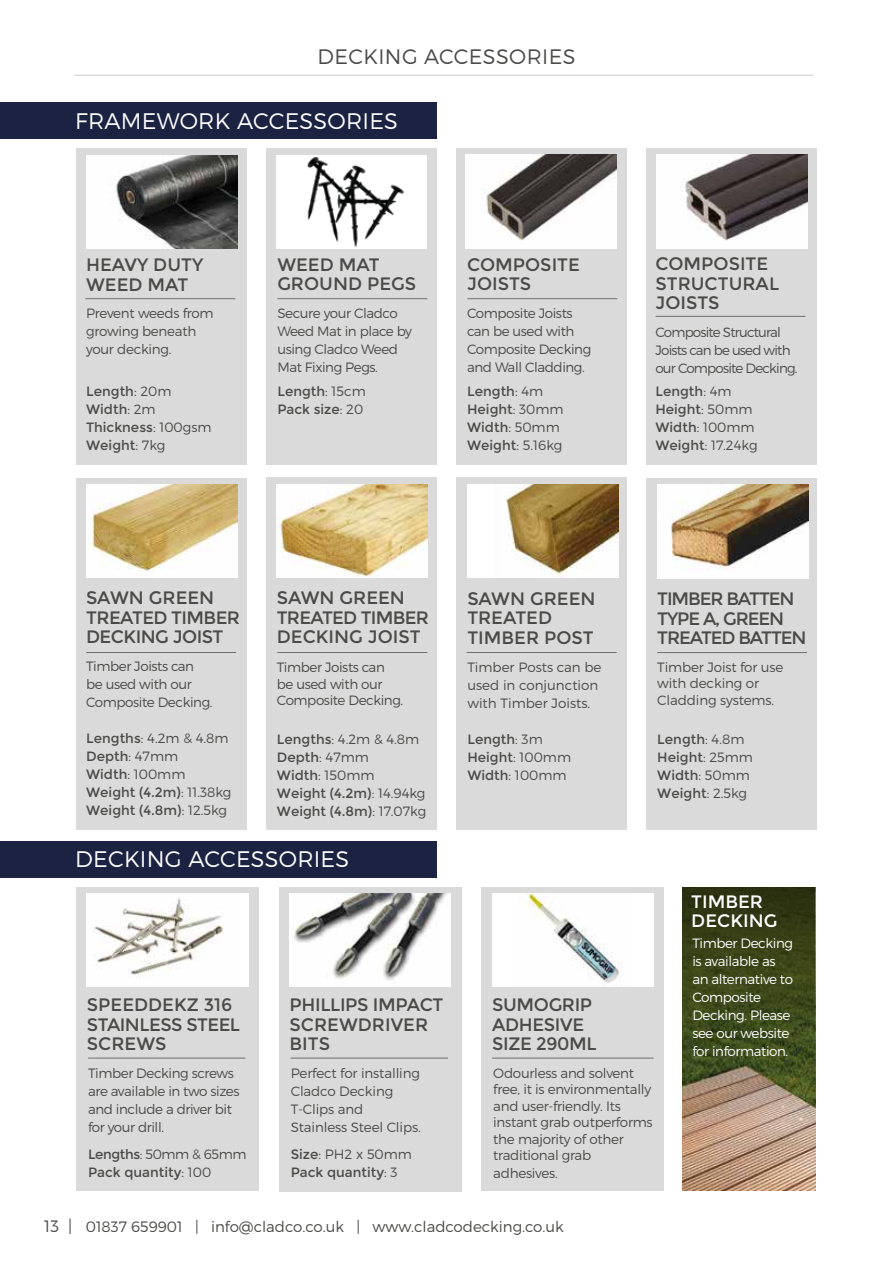
<style>
.page{position:relative;width:893px;height:1263px;background:#fff}
.page>*{position:absolute;margin:0;border:0;box-sizing:border-box;transform-origin:0 0}
.t1{font:300 22.5px "Montserrat";letter-spacing:.01em;color:#fff}
.t2{font:300 20.85px "Montserrat";letter-spacing:.02em;color:#4a4a49}
.t3{font:18px/19.5px "Montserrat";color:#4a4a49}
.t4{font:18px/19.5px "Montserrat";letter-spacing:-.06em;color:#4a4a49}
.t5{font:18px/19.5px "Montserrat";letter-spacing:-.03em;color:#4a4a49}
.t6{font:18px/19.5px "Montserrat";letter-spacing:-.02em;color:#4a4a49}
.t7{font:18px/19.5px "Montserrat";color:#fff}
.t8{font:300 15px "Montserrat";color:#4a4a49}
.t9{font:300 13.5px/18px "Montserrat";letter-spacing:-.03em;color:#4a4a49}
.t10{font:13.5px/18px "Montserrat";color:#4a4a49}
.t11{font:300 13.5px/18px "Montserrat";letter-spacing:-.01em;color:#4a4a49}
.t12{font:300 13.5px/18px "Montserrat";letter-spacing:-.03em;color:#fff}
.t13{font:300 13.5px/18px "Montserrat";letter-spacing:-.06em;color:#4a4a49}
.t14{font:300 13.5px/18px "Montserrat";color:#4a4a49}
.s1{font-weight:300}
.s2{font-size:16.5px}
</style>
<div class="page">
<hr style="left:75px;top:75px;width:739px;height:1px;background:#d0d0d0">
<div style="left:77px;top:148px;width:170px;height:317px;background:#dadada"></div>
<div style="left:456px;top:148px;width:170px;height:317px;background:#dadada"></div>
<div style="left:267px;top:148px;width:170px;height:317px;background:#dadada"></div>
<div style="left:646px;top:148px;width:170px;height:317px;background:#dadada"></div>
<div style="left:457px;top:478px;width:170px;height:352px;background:#dadada"></div>
<div style="left:77px;top:887px;width:182px;height:304px;background:#dadada"></div>
<div style="left:279px;top:887px;width:183px;height:304px;background:#dadada"></div>
<div style="left:482px;top:887px;width:182px;height:304px;background:#dadada"></div>
<div style="left:647px;top:478px;width:170px;height:352px;background:#dadada"></div>
<div style="left:77px;top:478px;width:170px;height:352px;background:#dadada"></div>
<div style="left:267px;top:478px;width:170px;height:352px;background:#dadada"></div>
<img style="left:87px;top:155px;width:150px;height:94px">
<img style="left:86px;top:484px;width:151px;height:94px">
<img style="left:466px;top:155px;width:151px;height:93px">
<div style="left:276px;top:155px;width:151px;height:93px;background:#fff"></div>
<img style="left:307px;top:156px;width:98px;height:91px">
<img style="left:276px;top:484px;width:151px;height:94px">
<img style="left:656px;top:155px;width:151px;height:93px">
<div style="left:467px;top:484px;width:151px;height:94px;background:#fff"></div>
<img style="left:506px;top:484px;width:112px;height:94px">
<img style="left:682px;top:1123px;width:133px;height:68px">
<div style="left:87px;top:893px;width:162px;height:94px;background:#fff"></div>
<img style="left:94px;top:898px;width:130px;height:80px">
<div style="left:289px;top:893px;width:162px;height:94px;background:#fff"></div>
<img style="left:292px;top:893px;width:155px;height:87px">
<div style="left:492px;top:893px;width:162px;height:94px;background:#fff"></div>
<img style="left:521px;top:893px;width:100px;height:90px">
<img style="left:657px;top:485px;width:151px;height:93px">
<svg style="left:682px;top:887px;width:133px;height:236px;background:#4f522b"></svg>
<div style="left:0;top:103px;width:437px;height:36px;background:#1b2242"></div>
<div style="left:0;top:841px;width:437px;height:36px;background:#1b2242"></div>
<div style="left:399px;top:160px;width:19px;height:19px;background:#fff"></div>
<hr style="left:467px;top:298px;width:150px;height:1px;background:#706f6f">
<hr style="left:277px;top:298px;width:150px;height:1px;background:#706f6f">
<hr style="left:85px;top:298px;width:150px;height:1px;background:#706f6f">
<hr style="left:655px;top:316px;width:150px;height:1px;background:#706f6f">
<hr style="left:467px;top:652px;width:150px;height:1px;background:#706f6f">
<hr style="left:86px;top:652px;width:150px;height:1px;background:#706f6f">
<hr style="left:277px;top:652px;width:150px;height:1px;background:#706f6f">
<hr style="left:657px;top:652px;width:150px;height:1px;background:#706f6f">
<hr style="left:88px;top:1058px;width:157px;height:1px;background:#706f6f">
<hr style="left:291px;top:1058px;width:157px;height:1px;background:#706f6f">
<hr style="left:492px;top:1058px;width:162px;height:1px;background:#706f6f">
<h2 class="t2" style="left:317px;top:44px;width:259px">DECKING ACCESSORIES</h2>
<h1 class="t1" style="left:75px;top:107px;width:324px">FRAMEWORK ACCESSORIES</h1>
<h3 class="t3" style="left:86px;top:255px;width:119px">HEAVY DUTY<br>WEED MAT</h3>
<p class="t9" style="left:86px;top:304px;width:129px">Prevent weeds from growing beneath your decking.</p>
<p class="t10" style="left:86px;top:383px;width:127px">Length<span class="s1">: 20m<br></span>Width<span class="s1">: 2m<br></span>Thickness<span class="s1">: 100gsm<br></span>Weight<span class="s1">: 7kg</span></p>
<h3 class="t3" style="left:277px;top:255px;width:140px">WEED MAT<br>GROUND PEGS</h3>
<p class="t9" style="left:277px;top:304px;width:136px">Secure your Cladco<br>Weed Mat in place by using Cladco Weed<br>Mat Fixing Pegs.</p>
<p class="t10" style="left:277px;top:383px;width:90px">Length<span class="s1">: 15cm<br></span>Pack size<span class="s1">: 20</span></p>
<h3 class="t3" style="left:467px;top:255px;width:114px">COMPOSITE<br>JOISTS</h3>
<p class="t9" style="left:467px;top:304px;width:126px">Composite Joists can be used with<br>Composite Decking and Wall Cladding.</p>
<p class="t10" style="left:467px;top:383px;width:98px">Length<span class="s1">: 4m<br></span>Height<span class="s1">: 30mm<br></span>Width<span class="s1">: 50mm<br></span>Weight<span class="s1">: 5.16kg</span></p>
<h3 class="t3" style="left:655px;top:254px;width:125px">COMPOSITE<br>STRUCTURAL<br>JOISTS</h3>
<p class="t13" style="left:655px;top:323px;width:144px">Composite Structural<br>Joists can be used with our Composite Decking.</p>
<p class="t10" style="left:655px;top:382px;width:104px">Length<span class="s1">: 4m<br></span>Height<span class="s1">: 50mm<br></span>Width<span class="s1">: 100mm<br></span>Weight<span class="s1">: 17.24kg</span></p>
<h3 class="t5" style="left:86px;top:588px;width:155px">SAWN GREEN<br>TREATED TIMBER<br>DECKING JOIST</h3>
<p class="t9" style="left:86px;top:657px;width:128px">Timber Joists can be used with our<br>Composite Decking.</p>
<p class="t10" style="left:86px;top:729px;width:147px">Lengths<span class="s1">: 4.2m &amp; 4.8m<br></span>Depth<span class="s1">: 47mm<br></span>Width<span class="s1">: 100mm<br></span>Weight (4.2m)<span class="s1">: 11.38kg<br></span>Weight (4.8m)<span class="s1">: 12.5kg</span></p>
<h3 class="t3" style="left:277px;top:588px;width:154px">SAWN GREEN<br>TREATED TIMBER<br>DECKING JOIST</h3>
<p class="t9" style="left:277px;top:659px;width:128px;line-height:16.5px">Timber Joists can be used with our<br>Composite Decking.</p>
<p class="t10" style="left:277px;top:731px;width:151px">Lengths<span class="s1">: 4.2m &amp; 4.8m<br></span>Depth<span class="s1">: 47mm<br></span>Width<span class="s1">: 150mm<br></span>Weight (4.2m)<span class="s1">: 14.94kg<br></span>Weight (4.8m)<span class="s1">: 17.07kg</span></p>
<h1 class="t1" style="left:75px;top:845px;width:276px">DECKING ACCESSORIES</h1>
<h3 class="t3" style="left:467px;top:589px;width:130px">SAWN GREEN<br>TREATED<br>TIMBER POST</h3>
<p class="t14" style="left:467px;top:658px;width:136px">Timber Posts can be used in conjunction with Timber Joists.</p>
<p class="t10" style="left:467px;top:730px;width:105px">Length<span class="s1">: 3m<br></span>Height<span class="s1">: 100mm<br></span>Width<span class="s1">: 100mm</span></p>
<h3 class="t3" style="left:87px;top:995px;width:155px">SPEEDDEKZ 316<br>STAINLESS STEEL<br>SCREWS</h3>
<h3 class="t3" style="left:290px;top:995px;width:155px">PHILLIPS IMPACT<br>SCREWDRIVER<br>BITS</h3>
<h3 class="t6" style="left:492px;top:995px;width:106px">SUMOGRIP<br>ADHESIVE<br>SIZE 290ML</h3>
<h3 class="t4" style="left:657px;top:589px;width:151px">TIMBER BATTEN<br>TYPE A, GREEN<br>TREATED BATTEN</h3>
<p class="t11" style="left:657px;top:658px;width:128px;line-height:16.4px">Timber Joist for use with decking or<br>Cladding systems.</p>
<p class="t10" style="left:657px;top:730px;width:97px">Length<span class="s1">: 4.8m<br></span>Height<span class="s1">: 25mm<br></span>Width<span class="s1">: 50mm<br></span>Weight<span class="s1">: 2.5kg</span></p>
<h3 class="t7" style="left:691px;top:892px;width:88px">TIMBER<br>DECKING</h3>
<p class="t12" style="left:692px;top:933px;width:102px">Timber Decking is available as an alternative to<br>Composite<br>Decking. Please see our website for information.</p>
<p class="t9" style="left:88px;top:1063px;width:153px">Timber Decking screws are available in two sizes and include a driver bit for your drill.</p>
<p class="t10" style="left:88px;top:1145px;width:160px">Lengths<span class="s1">: 50mm &amp; 65mm<br></span>Pack quantity<span class="s1">: 100</span></p>
<p class="t11" style="left:291px;top:1063px;width:132px">Perfect for installing<br>Cladco Decking<br>T-Clips and<br>Stainless Steel Clips.</p>
<p class="t10" style="left:291px;top:1145px;width:123px">Size<span class="s1">: PH2 x 50mm<br></span>Pack quantity<span class="s1">: 3</span></p>
<p class="t9" style="left:493px;top:1064px;width:161px;line-height:16.5px">Odourless and solvent free, it is environmentally and user-friendly. Its instant grab outperforms the majority of other traditional grab</p>
<p class="t9" style="left:493px;top:1164px;width:66px">adhesives.</p>
<p class="t8" style="left:44px;top:1218px;width:521px"><span class="s2">13 |</span> 01837 659901 | info@cladco.co.uk | www.cladcodecking.co.uk</p>
</div>
